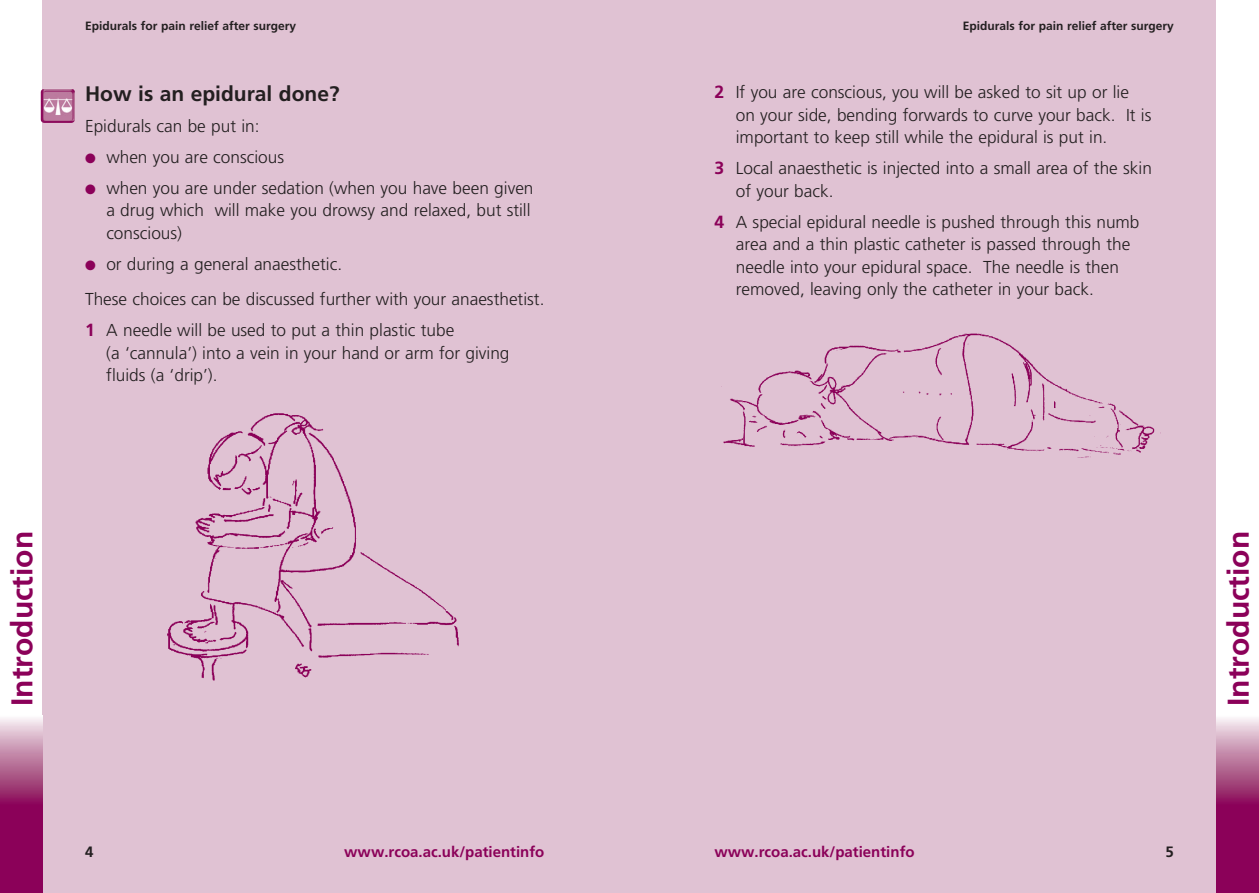
<style>
.page{position:relative;width:1259px;height:893px;background:#fff}
.page>*{position:absolute;margin:0;border:0;box-sizing:border-box;transform-origin:0 0}
.t1{font:700 30px "Frutiger";color:#8b0159}
.t2{font:700 21px "Frutiger";color:#231f20}
.t3{font:300 17.25px/22.5px "Frutiger";color:#231f20}
.t4{font:700 15px "Frutiger";color:#8b0159}
.t5{font:700 15px "Frutiger";color:#231f20}
.t6{font:700 12px "Frutiger";color:#231f20}
.s1{color:#8b0159}
.s2{font-weight:700;font-size:17.7px;color:#8b0159}
</style>
<div class="page">
<div style="left:43px;top:0;width:1173px;height:893px;background:#e0c2d3"></div>
<div style="left:1216px;top:804px;width:43px;height:89px;background:#8b0159"></div>
<div style="left:1216px;top:715px;width:43px;height:90px;background:linear-gradient(to bottom,#f7f3f3,#880b55)"></div>
<img style="left:721px;top:333px;width:440px;height:125px">
<div style="left:0;top:804px;width:43px;height:89px;background:#8b0159"></div>
<div style="left:0;top:715px;width:43px;height:90px;background:linear-gradient(to bottom,#f7f3f3,#880b55)"></div>
<img style="left:167px;top:413px;width:292px;height:268px">
<img style="left:41px;top:89px;width:32px;height:34px">
<p class="t6" style="left:85px;top:19px;width:213px">Epidurals for pain relief after surgery</p>
<p class="t2" style="left:85px;top:81px;width:256px">How is an epidural done?</p>
<p class="t3" style="left:85px;top:115px;width:176px">Epidurals can be put in:</p>
<p class="t3" style="left:85px;top:146px;width:201px"><span class="s1">●</span> when you are conscious</p>
<p class="t3" style="left:106px;top:177px;width:429px;text-indent:-21px"><span class="s1">●</span> when you are under sedation (when you have been given a drug which will make you drowsy and relaxed, but still conscious)</p>
<p class="t3" style="left:85px;top:246px;width:461px;line-height:35.2px"><span class="s1">●</span> or during a general anaesthetic.<br>These choices can be discussed further with your anaesthetist.</p>
<p class="t3" style="left:106px;top:319px;width:405px;text-indent:-21px"><span class="s2">1</span> A needle will be used to put a thin plastic tube<br>(a ‘cannula’) into a vein in your hand or arm for giving fluids (a ‘drip’).</p>
<h1 class="t1" style="left:4px;top:706px;width:176px;rotate:-90deg">Introduction</h1>
<p class="t5" style="left:85px;top:843px;width:10px">4</p>
<p class="t4" style="left:344px;top:843px;width:202px">www.rcoa.ac.uk/patientinfo</p>
<p class="t6" style="left:962px;top:19px;width:213px">Epidurals for pain relief after surgery</p>
<p class="t3" style="left:736px;top:81px;width:417px;text-indent:-21px"><span class="s2">2</span> If you are conscious, you will be asked to sit up or lie on your side, bending forwards to curve your back. It is important to keep still while the epidural is put in.</p>
<p class="t3" style="left:736px;top:157px;width:417px;text-indent:-21px"><span class="s2">3</span> Local anaesthetic is injected into a small area of the skin of your back.</p>
<p class="t3" style="left:736px;top:211px;width:405px;text-indent:-21px"><span class="s2">4</span> A special epidural needle is pushed through this numb area and a thin plastic catheter is passed through the needle into your epidural space. The needle is then removed, leaving only the catheter in your back.</p>
<h1 class="t1" style="left:1221px;top:706px;width:176px;rotate:-90deg">Introduction</h1>
<p class="t4" style="left:714px;top:843px;width:202px">www.rcoa.ac.uk/patientinfo</p>
<p class="t5" style="left:1165px;top:843px;width:10px">5</p>
</div>
